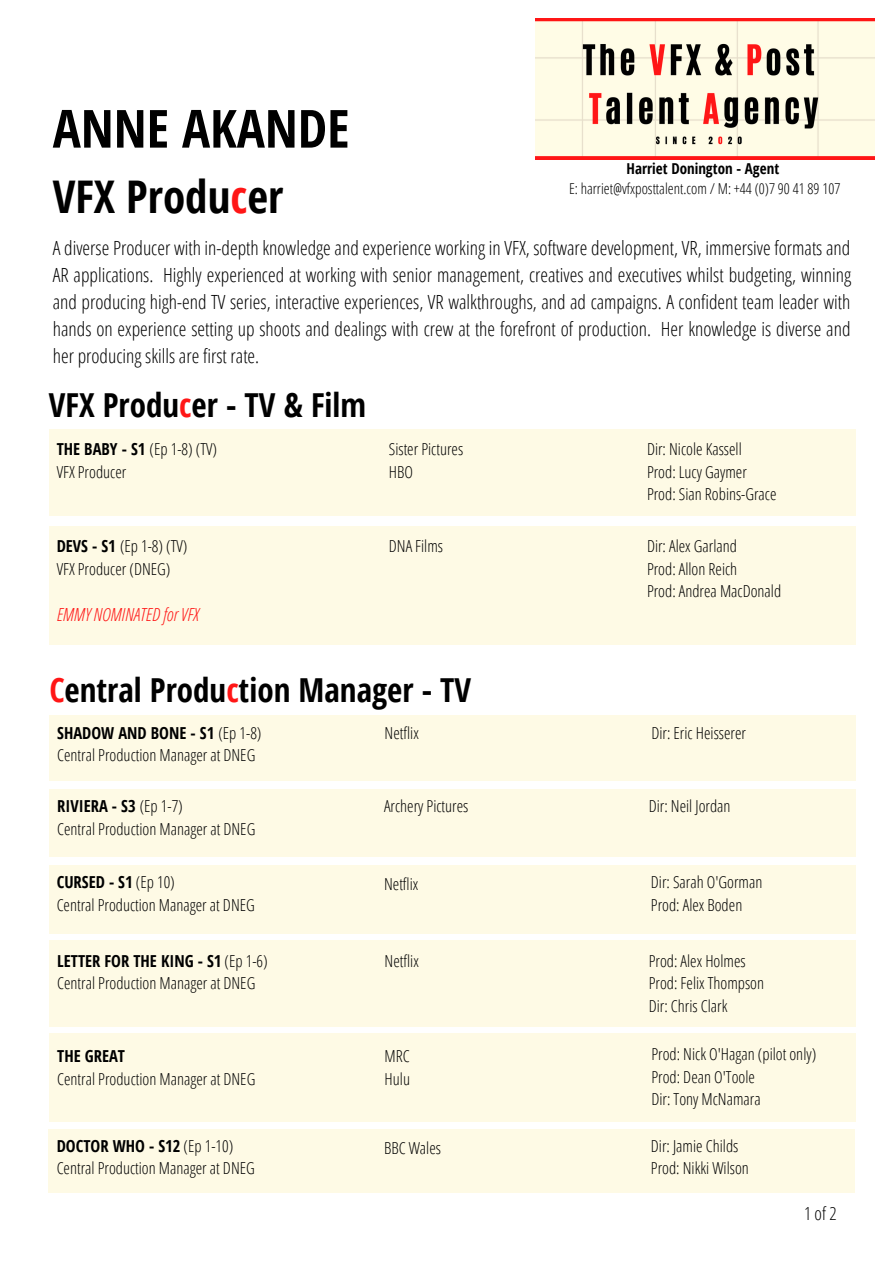
<style>
.page{position:relative;width:894px;height:1264px;background:#fff}
.page>*{position:absolute;margin:0;border:0;box-sizing:border-box;transform-origin:0 0}
.t1{font:700 52.5px "Open Sans Condensed";color:#000}
.t2{font:700 45px "Open Sans Condensed";color:#000}
.t3{font:700 33px "Open Sans Condensed";color:#000}
.t4{font:300 19.5px/27px "Open Sans Condensed";color:#000;text-align:justify}
.t5{font:italic 300 18px "Open Sans Condensed";color:#ff1616}
.t6{font:300 18px "Open Sans Condensed";color:#000}
.t7{font:300 16.5px "Open Sans Condensed";color:#000}
.t8{font:700 16.5px "Open Sans Condensed";color:#000}
.t9{font:300 15px "Open Sans Condensed";color:#000}
.t10{font:700 15px "Open Sans Condensed";color:#000}
.s1{color:#ff1616}
.s2{font-weight:700}
.s3{font-weight:300}
</style>
<div class="page">
<img style="left:535px;top:19px;width:339px;height:141px">
<div style="left:49px;top:526px;width:806px;height:118px;background:#fefae5"></div>
<div style="left:49px;top:715px;width:806px;height:66px;background:#fefae5"></div>
<div style="left:49px;top:940px;width:806px;height:86px;background:#fefae5"></div>
<div style="left:49px;top:789px;width:806px;height:67px;background:#fefae5"></div>
<div style="left:49px;top:864px;width:806px;height:69px;background:#fefae5"></div>
<div style="left:49px;top:1033px;width:806px;height:89px;background:#fefae5"></div>
<div style="left:49px;top:1128px;width:805px;height:64px;background:#fefae5"></div>
<div style="left:49px;top:429px;width:806px;height:87px;background:#fefae5"></div>
<p class="t1" style="left:53px;top:91px;width:298px">ANNE AKANDE</p>
<p class="t2" style="left:53px;top:165px;width:232px">VFX Produ<span class="s1">c</span>er</p>
<p class="t4" style="left:53px;top:233px;width:799px">A diverse Producer with in-depth knowledge and experience working in VFX, software development, VR, immersive formats and AR applications. Highly experienced at working with senior management, creatives and executives whilst budgeting, winning and producing high-end TV series, interactive experiences, VR walkthroughs, and ad campaigns. A confident team leader with hands on experience setting up shoots and dealings with crew at the forefront of production. Her knowledge is diverse and her producing skills are first rate.</p>
<p class="t10" style="left:626px;top:158px;width:154px">Harriet Donington - Agent</p>
<p class="t9" style="left:569px;top:178px;width:273px">E: harriet@vfxposttalent.com / M: +44 (0)7 90 41 89 107</p>
<p class="t3" style="left:49px;top:382px;width:319px">VFX Produ<span class="s1">c</span>er - TV &amp; Film</p>
<p class="t7" style="left:57px;top:438px;width:162px"><span class="s2">THE BABY - S1</span> (Ep 1-8) (TV)</p>
<p class="t7" style="left:57px;top:460px;width:71px">VFX Producer</p>
<p class="t7" style="left:57px;top:534px;width:132px"><span class="s2">DEVS - S1</span> (Ep 1-8) (TV)</p>
<p class="t7" style="left:57px;top:557px;width:115px">VFX Producer (DNEG)</p>
<p class="t5" style="left:57px;top:602px;width:143px">EMMY NOMINATED for VFX</p>
<p class="t7" style="left:389px;top:438px;width:76px">Sister Pictures</p>
<p class="t7" style="left:389px;top:460px;width:26px">HBO</p>
<p class="t7" style="left:389px;top:534px;width:56px">DNA Films</p>
<p class="t7" style="left:646px;top:438px;width:96px">Dir: Nicole Kassell</p>
<p class="t7" style="left:646px;top:460px;width:101px">Prod: Lucy Gaymer</p>
<p class="t7" style="left:646px;top:483px;width:131px">Prod: Sian Robins-Grace</p>
<p class="t7" style="left:646px;top:534px;width:91px">Dir: Alex Garland</p>
<p class="t7" style="left:646px;top:557px;width:92px">Prod: Allon Reich</p>
<p class="t7" style="left:646px;top:580px;width:136px">Prod: Andrea MacDonald</p>
<p class="t3" style="left:49px;top:667px;width:423px"><span class="s1">C</span>entral Produ<span class="s1">c</span>tion Manager - TV</p>
<p class="t8" style="left:57px;top:721px;width:206px">SHADOW AND BONE - S1 <span class="s3">(Ep 1-8)</span></p>
<p class="t7" style="left:57px;top:743px;width:199px">Central Production Manager at DNEG</p>
<p class="t7" style="left:384px;top:721px;width:36px">Netflix</p>
<p class="t7" style="left:651px;top:721px;width:96px">Dir: Eric Heisserer</p>
<p class="t8" style="left:57px;top:794px;width:127px">RIVIERA - S3 <span class="s3">(Ep 1-7)</span></p>
<p class="t7" style="left:57px;top:817px;width:199px">Central Production Manager at DNEG</p>
<p class="t7" style="left:384px;top:794px;width:86px">Archery Pictures</p>
<p class="t7" style="left:648px;top:794px;width:83px">Dir: Neil Jordan</p>
<p class="t8" style="left:57px;top:870px;width:120px">CURSED - S1 <span class="s3">(Ep 10)</span></p>
<p class="t7" style="left:57px;top:893px;width:199px">Central Production Manager at DNEG</p>
<p class="t7" style="left:384px;top:872px;width:36px">Netflix</p>
<p class="t7" style="left:650px;top:870px;width:113px">Dir: Sarah O'Gorman</p>
<p class="t7" style="left:650px;top:893px;width:93px">Prod: Alex Boden</p>
<p class="t8" style="left:57px;top:949px;width:212px">LETTER FOR THE KING - S1 <span class="s3">(Ep 1-6)</span></p>
<p class="t7" style="left:57px;top:971px;width:199px">Central Production Manager at DNEG</p>
<p class="t7" style="left:384px;top:949px;width:36px">Netflix</p>
<p class="t7" style="left:648px;top:949px;width:98px">Prod: Alex Holmes</p>
<p class="t7" style="left:648px;top:971px;width:117px">Prod: Felix Thompson</p>
<p class="t7" style="left:648px;top:994px;width:80px">Dir: Chris Clark</p>
<p class="t8" style="left:57px;top:1044px;width:69px">THE GREAT</p>
<p class="t7" style="left:57px;top:1066px;width:199px">Central Production Manager at DNEG</p>
<p class="t7" style="left:384px;top:1044px;width:27px">MRC</p>
<p class="t7" style="left:384px;top:1066px;width:27px">Hulu</p>
<p class="t7" style="left:651px;top:1042px;width:166px">Prod: Nick O'Hagan (pilot only)</p>
<p class="t7" style="left:651px;top:1065px;width:105px">Prod: Dean O'Toole</p>
<p class="t7" style="left:651px;top:1087px;width:111px">Dir: Tony McNamara</p>
<p class="t8" style="left:57px;top:1134px;width:178px">DOCTOR WHO - S12 <span class="s3">(Ep 1-10)</span></p>
<p class="t7" style="left:57px;top:1156px;width:199px">Central Production Manager at DNEG</p>
<p class="t7" style="left:384px;top:1135px;width:58px">BBC Wales</p>
<p class="t7" style="left:650px;top:1134px;width:89px">Dir: Jamie Childs</p>
<p class="t7" style="left:650px;top:1156px;width:99px">Prod: Nikki Wilson</p>
<p class="t6" style="left:803px;top:1200px;width:34px">1 of 2</p>
</div>
